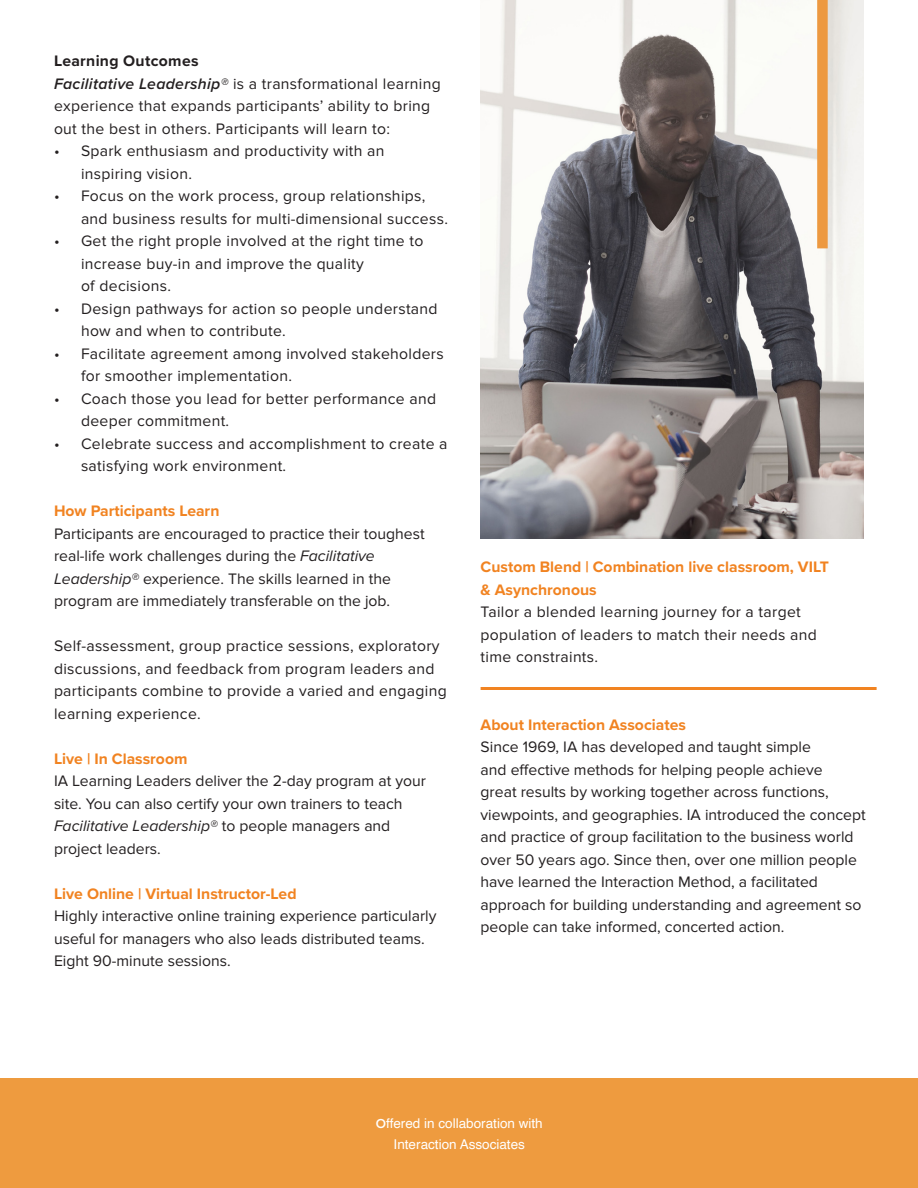
<style>
.page{position:relative;width:918px;height:1188px;background:#fff}
.page>*{position:absolute;margin:0;border:0;box-sizing:border-box;transform-origin:0 0}
.t1{font:15.75px/22.5px "Proxima Nova";letter-spacing:.02em;color:#231f20}
.t2{font:15.75px/22.5px "Proxima Nova";color:#231f20}
.t3{font:700 15.75px/22.5px "Proxima Nova";color:#f18321}
.t4{font:700 15.75px "Proxima Nova";letter-spacing:.02em;color:#231f20}
.t5{font:13.5px/21px "Helvetica";color:#fff;text-align:center}
.s1{font-weight:600;font-style:italic}
.s2{font-style:italic}
.s3{font-family:"Proxima Nova";font-weight:600}
</style>
<div class="page">
<div style="left:0;top:1078px;width:918px;height:110px;background:#ee9b3f"></div>
<hr style="left:481px;top:687px;width:396px;height:3px;background:#f18321">
<img style="left:481px;top:0;width:382px;height:538px">
<div style="left:817px;top:0;width:11px;height:248px;background:#ed9940"></div>
<p class="t4" style="left:54px;top:49px;width:146px">Learning Outcomes</p>
<p class="t1" style="left:54px;top:73px;width:388px"><span class="s1">Facilitative Leadership®</span> is a transformational learning experience that expands participants’ ability to bring out the best in others. Participants will learn to:</p>
<p class="t1" style="left:81px;top:140px;width:305px;text-indent:-27px">• Spark enthusiasm and productivity with an inspiring vision.</p>
<p class="t1" style="left:81px;top:185px;width:368px;text-indent:-27px">• Focus on the work process, group relationships, and business results for multi-dimensional success.</p>
<p class="t1" style="left:81px;top:230px;width:344px;text-indent:-27px">• Get the right prople involved at the right time to increase buy-in and improve the quality<br>of decisions.</p>
<p class="t1" style="left:81px;top:298px;width:358px;text-indent:-27px">• Design pathways for action so people understand how and when to contribute.</p>
<p class="t1" style="left:81px;top:343px;width:364px;text-indent:-27px">• Facilitate agreement among involved stakeholders for smoother implementation.</p>
<p class="t1" style="left:81px;top:388px;width:357px;text-indent:-27px">• Coach those you lead for better performance and deeper commitment.</p>
<p class="t1" style="left:81px;top:433px;width:368px;text-indent:-27px">• Celebrate success and accomplishment to create a satisfying work environment.</p>
<p class="t3" style="left:54px;top:500px;width:167px">How Participants Learn</p>
<p class="t2" style="left:54px;top:523px;width:372px">Participants are encouraged to practice their toughest real-life work challenges during the <span class="s2">Facilitative Leadership®</span> experience. The skills learned in the program are immediately transferable on the job.</p>
<p class="t1" style="left:54px;top:635px;width:394px">Self-assessment, group practice sessions, exploratory discussions, and feedback from program leaders and participants combine to provide a varied and engaging learning experience.</p>
<p class="t3" style="left:54px;top:747px;width:135px">Live | In Classroom</p>
<p class="t2" style="left:54px;top:770px;width:374px">IA Learning Leaders deliver the 2-day program at your site. You can also certify your own trainers to teach <span class="s2">Facilitative Leadership®</span> to people managers and project leaders.</p>
<p class="t3" style="left:54px;top:882px;width:244px">Live Online | Virtual Instructor-Led</p>
<p class="t2" style="left:54px;top:905px;width:384px">Highly interactive online training experience particularly useful for managers who also leads distributed teams.<br>Eight 90-minute sessions.</p>
<p class="t3" style="left:481px;top:555px;width:350px">Custom Blend | Combination live classroom, VILT &amp; Asynchronous</p>
<p class="t1" style="left:481px;top:601px;width:338px">Tailor a blended learning journey for a target population of leaders to match their needs and time constraints.</p>
<p class="t3" style="left:481px;top:713px;width:207px">About Interaction Associates</p>
<p class="t2" style="left:481px;top:736px;width:387px">Since 1969, IA has developed and taught simple<br>and effective methods for helping people achieve<br>great results by working together across functions, viewpoints, and geographies. IA introduced the concept and practice of group facilitation to the business world over 50 years ago. Since then, over one million people have learned the Interaction Method, a facilitated approach for building understanding and agreement so people can take informed, concerted action.</p>
<p class="t5" style="left:376px;top:1114px;width:168px"><span class="s3">O</span>ffered in collaboration with<br>Interaction Associates</p>
</div>
